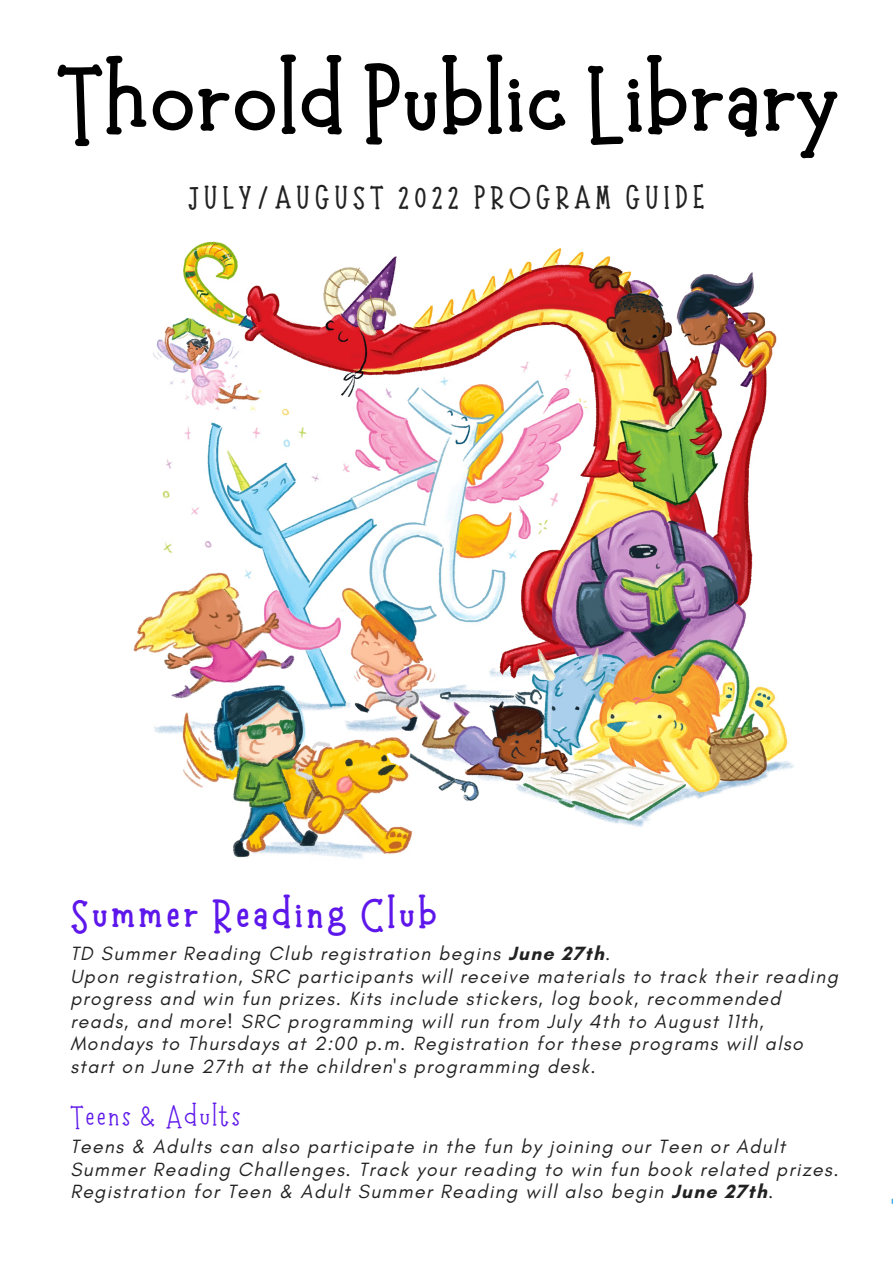
<style>
.page{position:relative;width:893px;height:1264px;background:#fff}
.page>*{position:absolute;margin:0;border:0;box-sizing:border-box;transform-origin:0 0}
.t1{font:700 104.7px "Moonlight";color:#000}
.t2{font:700 44.55px "Moonlight";letter-spacing:.07em;color:#5e17eb}
.t3{font:700 30.3px "Moonlight";letter-spacing:.16em;color:#222}
.t4{font:30px "Moonlight";letter-spacing:.07em;color:#5e17eb}
.t5{font:italic 19.5px/22.5px "Glacial Indifference";letter-spacing:.07em;color:#222}
.s1{font-weight:700;font-style:normal}
</style>
<div class="page">
<img style="left:133px;top:241px;width:661px;height:617px">
<h1 class="t1" style="left:57px;top:45px;width:780px">Thorold Public Library</h1>
<h3 class="t3" style="left:188px;top:180px;width:517px">JULY/AUGUST 2022 PROGRAM GUIDE</h3>
<h2 class="t2" style="left:70px;top:890px;width:368px">Summer Reading Club</h2>
<p class="t5" style="left:70px;top:942px;width:769px">TD Summer Reading Club registration begins <span class="s1">June 27th</span>.<br>Upon registration, SRC participants will receive materials to track their reading progress and win fun prizes. Kits include stickers, log book, recommended reads, and more! SRC programming will run from July 4th to August 11th, Mondays to Thursdays at 2:00 p.m. Registration for these programs will also start on June 27th at the children's programming desk.</p>
<h3 class="t4" style="left:70px;top:1100px;width:172px">Teens &amp; Adults</h3>
<p class="t5" style="left:70px;top:1135px;width:769px">Teens &amp; Adults can also participate in the fun by joining our Teen or Adult<br>Summer Reading Challenges. Track your reading to win fun book related prizes.<br>Registration for Teen &amp; Adult Summer Reading will also begin <span class="s1">June 27th</span>.</p>
</div>
